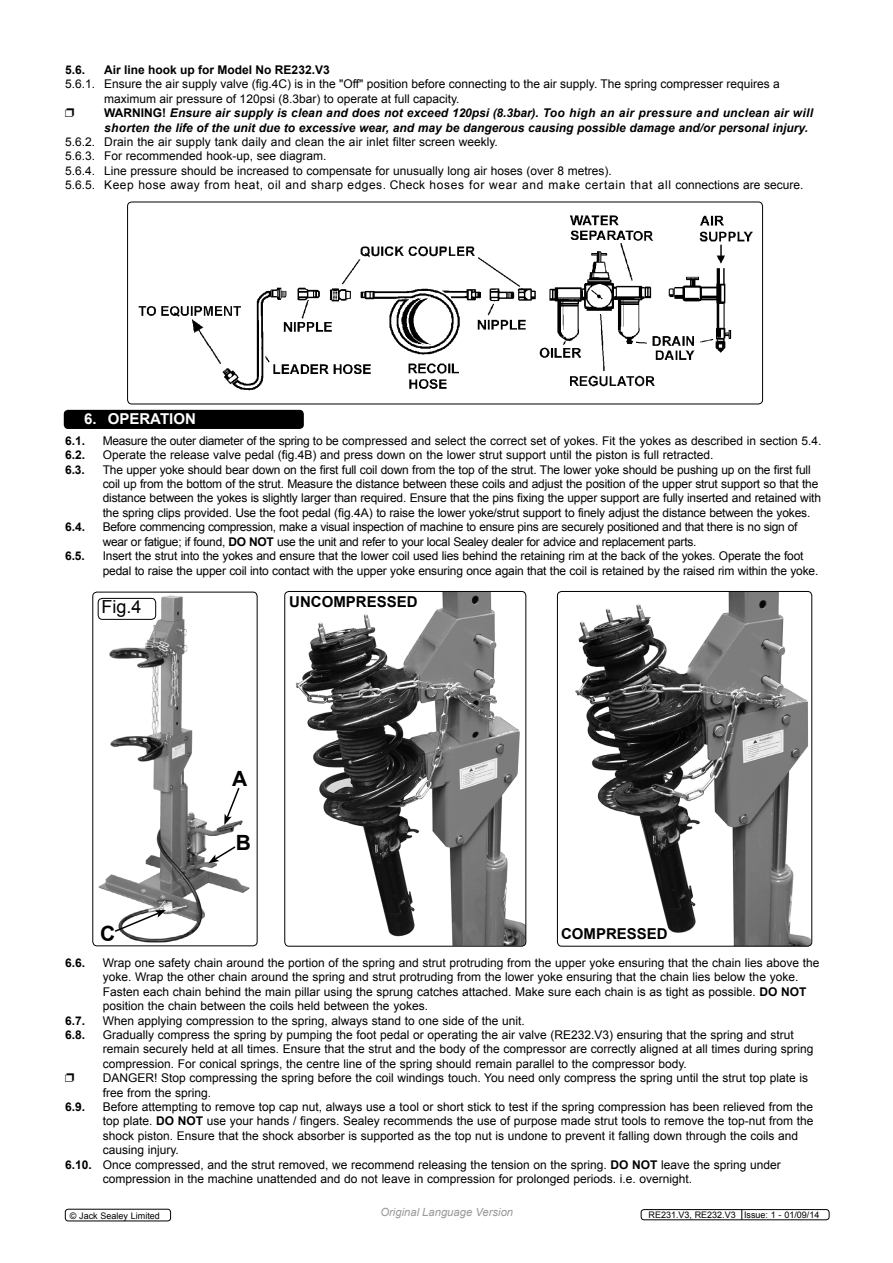
<style>
.page{position:relative;width:893px;height:1263px;background:#fff}
.page>*{position:absolute;margin:0;border:0;box-sizing:border-box;transform-origin:0 0}
.t1{font:700 21px "Arial";color:#000}
.t2{font:18px "Arial";color:#000}
.t3{font:700 15px "Arial";color:#000}
.t4{font:700 15px "Arial";color:#fff}
.t5{font:12px/14.4px "Arial";color:#000}
.t6{font:italic 700 12px/14.4px "Arial";color:#000}
.t7{font:12px/14.4px "Arial";letter-spacing:-.025em;color:#000}
.t8{font:700 12px "Arial";color:#000}
.t9{font:italic 11.25px "Arial";color:#98999b}
.t10{font:9px "Arial";color:#000}
.s1{font-weight:400;font-style:normal}
.s2{font-style:normal}
.s3{font-weight:700}
</style>
<div class="page">
<img style="left:128px;top:202px;width:635px;height:202px">
<div style="left:127px;top:202px;width:636px;height:202px;border:1px solid #000;border-radius:4px"></div>
<img style="left:97px;top:595px;width:153px;height:348px">
<div style="left:92px;top:592px;width:165px;height:354px;border:1px solid #000;border-radius:4px"></div>
<img style="left:296px;top:591px;width:230px;height:355px">
<div style="left:284px;top:591px;width:242px;height:355px;border:1px solid #000;border-radius:4px"></div>
<img style="left:575px;top:591px;width:236px;height:355px">
<div style="left:557px;top:591px;width:255px;height:355px;border:1px solid #000;border-radius:4px"></div>
<svg style="left:224px;top:786px;width:17px;height:39px"></svg>
<svg style="left:208px;top:845px;width:29px;height:18px"></svg>
<svg style="left:113px;top:910px;width:53px;height:23px"></svg>
<div style="left:64px;top:410px;width:240px;height:19px;background:#000;border-radius:4px"></div>
<div style="left:641px;top:1209px;width:188px;height:11px;border:1px solid #000;border-radius:3px"></div>
<div style="left:65px;top:1209px;width:106px;height:12px;border:1px solid #000;border-radius:3px"></div>
<div style="left:98px;top:598px;width:58px;height:22px;border:1px solid #000;border-radius:4px"></div>
<p class="t8" style="left:65px;top:62px;width:22px">5.6.</p>
<p class="t8" style="left:104px;top:62px;width:227px">Air line hook up for Model No RE232.V3</p>
<p class="t6" style="left:104px;top:77px;width:710px;text-indent:-39px"><span class="s1">5.6.1. Ensure the air supply valve (fig.4C) is in the "Off" position before connecting to the air supply. The spring compresser requires a maximum air pressure of 120psi (8.3bar) to operate at full capacity.<br></span><span class="s2">WARNING!</span> Ensure air supply is clean and does not exceed 120psi (8.3bar). Too high an air pressure and unclean air will shorten the life of the unit due to excessive wear, and may be dangerous causing possible damage and/or personal injury.</p>
<p class="t5" style="left:65px;top:135px;width:740px">5.6.2. Drain the air supply tank daily and clean the air inlet filter screen weekly.<br>5.6.3. For recommended hook-up, see diagram.<br>5.6.4. Line pressure should be increased to compensate for unusually long air hoses (over 8 metres).<br>5.6.5. Keep hose away from heat, oil and sharp edges. Check hoses for wear and make certain that all connections are secure.</p>
<p class="t4" style="left:84px;top:409px;width:113px">6. OPERATION</p>
<p class="t8" style="left:65px;top:433px;width:22px">6.1.</p>
<p class="t5" style="left:103px;top:433px;width:720px">Measure the outer diameter of the spring to be compressed and select the correct set of yokes. Fit the yokes as described in section 5.4.</p>
<p class="t5" style="left:65px;top:448px;width:650px"><span class="s3">6.2.</span> Operate the release valve pedal (fig.4B) and press down on the lower strut support until the piston is full retracted.</p>
<p class="t5" style="left:65px;top:462px;width:747px"><span class="s3">6.3.</span> The upper yoke should bear down on the first full coil down from the top of the strut. The lower yoke should be pushing up on the first full</p>
<p class="t5" style="left:103px;top:477px;width:717px">coil up from the bottom of the strut. Measure the distance between these coils and adjust the position of the upper strut support so that the</p>
<p class="t5" style="left:103px;top:491px;width:720px">distance between the yokes is slightly larger than required. Ensure that the pins fixing the upper support are fully inserted and retained with</p>
<p class="t5" style="left:103px;top:505px;width:709px">the spring clips provided. U se the foot pedal (fig.4A) to raise the lower yoke/strut support to finely adjust the distance between the yokes.</p>
<p class="t8" style="left:65px;top:519px;width:22px">6.4.</p>
<p class="t7" style="left:103px;top:520px;width:697px">Before commencing compression, make a visual inspection of machine to ensure pins are securely positioned and that there is no sign of wear or fatigue; if found, <span class="s3">DO NOT</span> use the unit and refer to your local Sealey dealer for advice and replacement parts.</p>
<p class="t8" style="left:65px;top:548px;width:21px">6.5.</p>
<p class="t5" style="left:103px;top:548px;width:717px;line-height:15px">Insert the strut into the yokes and ensure that the lower coil used lies behind the retaining rim at the back of the yokes. Operate the foot pedal to raise the upper coil into contact with the upper yoke ensuring once again that the coil is retained by the raised rim within the yoke.</p>
<h2 class="t2" style="left:102px;top:595px;width:42px">Fig.4</h2>
<h1 class="t1" style="left:100px;top:919px;width:17px">C</h1>
<p class="t3" style="left:289px;top:591px;width:130px">UNCOMPRESSED</p>
<h1 class="t1" style="left:232px;top:765px;width:17px">A</h1>
<h1 class="t1" style="left:236px;top:829px;width:14px">B</h1>
<p class="t3" style="left:561px;top:924px;width:108px">COMPRESSED</p>
<p class="t8" style="left:65px;top:955px;width:22px">6.6.</p>
<p class="t5" style="left:103px;top:956px;width:718px">Wrap one safety chain around the portion of the spring and strut protruding from the upper yoke ensuring that the chain lies above the yoke. Wrap the other chain around the spring and strut protruding from the lower yoke ensuring that the chain lies below the yoke.</p>
<p class="t5" style="left:65px;top:984px;width:24px">F</p>
<p class="t5" style="left:103px;top:984px;width:705px;text-indent:7px">asten each chain behind the main pillar using the sprung catches attached. Make sure each chain is as tight as possible. <span class="s3">DO NOT </span>position the chain between the coils held between the yokes.</p>
<p class="t8" style="left:65px;top:1012px;width:22px">6.7.</p>
<p class="t5" style="left:103px;top:1013px;width:423px">When applying compression to the spring, always stand to one side of the unit.</p>
<p class="t8" style="left:65px;top:1027px;width:22px">6.8.</p>
<p class="t5" style="left:103px;top:1028px;width:712px">Gradually compress the spring by pumping the foot pedal or operating the air valve (RE232.V3) ensuring that the spring and strut remain securely held at all times. Ensure that the strut and the body of the compressor are correctly aligned at all times during spring compression. For conical springs, the centre line of the spring should remain parallel to the compressor body.</p>
<p class="t5" style="left:74px;top:1071px;width:20px">D</p>
<p class="t5" style="left:103px;top:1071px;width:707px;text-indent:9px">AN GER! Stop compressing the spring before the coil windings touch. You need only compress the spring until the strut top plate is free from the spring.</p>
<p class="t8" style="left:65px;top:1099px;width:22px">6.9.</p>
<p class="t5" style="left:103px;top:1100px;width:712px">Before attempting to remove top cap nut, always use a tool or short stick to test if the spring compression has been relieved from the</p>
<p class="t5" style="left:103px;top:1114px;width:712px">top plate. <span class="s3">DO NOT</span> use your hands / fingers. Sealey recommends the use of purpose made strut tools to remove the top-nut from the</p>
<p class="t5" style="left:103px;top:1128px;width:697px">shock piston. Ensure that the shock absorber is supported as the top nut is undone to prevent it falling down through the coils and</p>
<p class="t5" style="left:103px;top:1143px;width:78px">causing injury.</p>
<p class="t5" style="left:65px;top:1157px;width:717px"><span class="s3">6.10.</span> Once compressed, and the strut removed, we recommend releasing the tension on the spring. <span class="s3">DO NOT</span> leave the spring under</p>
<p class="t5" style="left:103px;top:1172px;width:591px">compression in the machine unattended and do not leave in compression for prolonged periods. i.e. overnight.</p>
<p class="t10" style="left:70px;top:1210px;width:91px">© Jack Sealey Limited</p>
<p class="t9" style="left:380px;top:1205px;width:134px">Original Language Version</p>
<p class="t10" style="left:648px;top:1209px;width:172px">RE231.V3, RE232.V3 Issue: 1 - 01/09/14</p>
</div>
